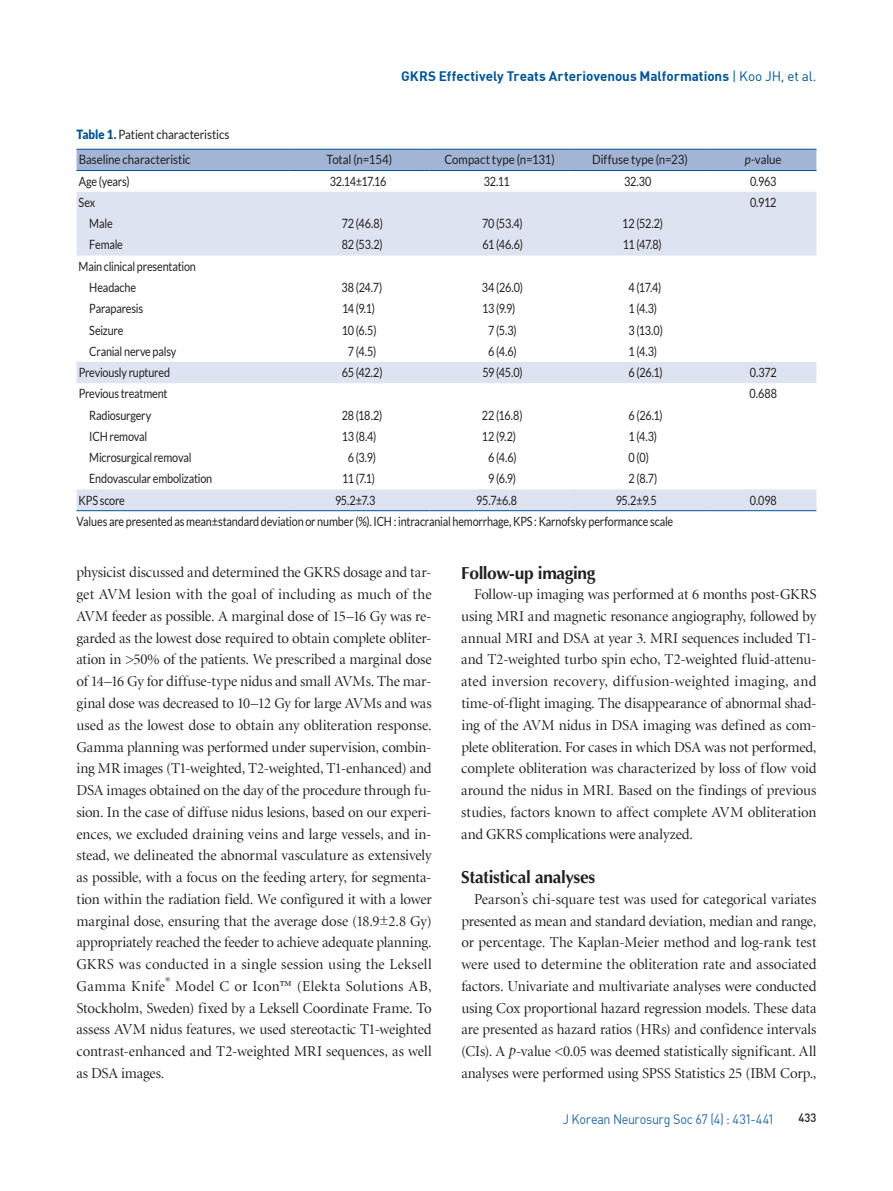
<style>
.page{position:relative;width:893px;height:1191px;background:#fff}
.page>*{position:absolute;margin:0;border:0;box-sizing:border-box;transform-origin:0 0}
.t1{font:700 17.25px "Optima";letter-spacing:-.02em;color:#231f20}
.t2{font:15px/21.8px "Minion LT Display";color:#231f20;text-align:justify}
.t3{font:700 13.5px "DIN";letter-spacing:-.005em;color:#005495}
.t4{font:13.5px "DIN";letter-spacing:-.025em;color:#2369a5;scale:.93 1}
.t5{font:12.75px/21.3px "Lato";letter-spacing:-.015em;color:#231f20;scale:.85 1}
.t6{font:12.75px/26px "Lato";letter-spacing:-.015em;color:#231f20;scale:.9 1}
.t7{font:12px "Dinmed";color:#231f20;scale:.93 1}
.t8{font:8.7px "Minion LT Display";color:#231f20}
.s1{font-weight:900;color:#005495}
.s2{font-weight:400}
.s3{font-style:italic}
.s4{font-family:"Minion LT";font-style:italic}
</style>
<div class="page">
<div style="left:77px;top:150px;width:739px;height:20px;background:#a3b5d6"></div>
<svg style="left:77px;top:192px;width:739px;height:318px"></svg>
<div style="left:570px;top:489px;width:246px;height:21px;background:#dde3f0"></div>
<hr style="left:77px;top:149px;width:212px;height:1px;background:#005495">
<hr style="left:289px;top:149px;width:140px;height:1px;background:#005495">
<hr style="left:429px;top:149px;width:141px;height:1px;background:#005495">
<hr style="left:570px;top:149px;width:140px;height:1px;background:#005495">
<hr style="left:710px;top:149px;width:106px;height:1px;background:#005495">
<hr style="left:77px;top:170px;width:212px;height:1px;background:#005495">
<hr style="left:289px;top:170px;width:140px;height:1px;background:#005495">
<hr style="left:429px;top:170px;width:141px;height:1px;background:#005495">
<hr style="left:570px;top:170px;width:140px;height:1px;background:#005495">
<hr style="left:710px;top:170px;width:106px;height:1px;background:#005495">
<hr style="left:77px;top:510px;width:212px;height:1px;background:#005495">
<hr style="left:289px;top:510px;width:140px;height:1px;background:#005495">
<hr style="left:429px;top:510px;width:141px;height:1px;background:#005495">
<hr style="left:570px;top:510px;width:140px;height:1px;background:#005495">
<hr style="left:710px;top:510px;width:106px;height:1px;background:#005495">
<p class="t6" style="left:77px;top:121px;width:172px"><span class="s1">Table 1.</span> Patient characteristics<br>Baseline characteristic</p>
<p class="t3" style="left:401px;top:68px;width:417px">GKRS Effectively Treats Arteriovenous Malformations <span class="s2">| Koo JH, et al.</span></p>
<p class="t6" style="left:326px;top:147px;width:75px">Total (n=154)</p>
<p class="t6" style="left:444px;top:147px;width:124px">Compact type (n=131)</p>
<p class="t6" style="left:592px;top:147px;width:108px">Diffuse type (n=23)</p>
<p class="t6" style="left:745px;top:147px;width:42px"><span class="s3">p</span>-value</p>
<p class="t5" style="left:79px;top:170px;width:62px">Age (years)</p>
<p class="t5" style="left:330px;top:170px;width:68px">32.14±17.16</p>
<p class="t5" style="left:484px;top:170px;width:32px">32.11</p>
<p class="t5" style="left:624px;top:170px;width:34px">32.30</p>
<p class="t5" style="left:750px;top:170px;width:33px">0.963</p>
<p class="t5" style="left:79px;top:192px;width:21px">Sex</p>
<p class="t5" style="left:750px;top:192px;width:33px">0.912</p>
<p class="t5" style="left:89px;top:213px;width:29px">Male</p>
<p class="t5" style="left:342px;top:213px;width:50px">72 (46.8)</p>
<p class="t5" style="left:482px;top:213px;width:49px">70 (53.4)</p>
<p class="t5" style="left:622px;top:213px;width:50px">12 (52.2)</p>
<p class="t5" style="left:89px;top:234px;width:41px">Female</p>
<p class="t5" style="left:342px;top:234px;width:50px">82 (53.2)</p>
<p class="t5" style="left:483px;top:234px;width:49px">61 (46.6)</p>
<p class="t5" style="left:623px;top:234px;width:48px">11 (47.8)</p>
<p class="t5" style="left:89px;top:255px;width:127px;text-indent:-11px">Main clinical presentation<br>Headache</p>
<p class="t5" style="left:341px;top:277px;width:50px">38 (24.7)</p>
<p class="t5" style="left:482px;top:277px;width:50px">34 (26.0)</p>
<p class="t5" style="left:628px;top:277px;width:40px">4 (17.4)</p>
<p class="t5" style="left:89px;top:298px;width:65px">Paraparesis</p>
<p class="t5" style="left:342px;top:298px;width:40px">14 (9.1)</p>
<p class="t5" style="left:482px;top:298px;width:40px">13 (9.9)</p>
<p class="t5" style="left:628px;top:298px;width:35px">1 (4.3)</p>
<p class="t5" style="left:89px;top:319px;width:42px">Seizure</p>
<p class="t5" style="left:342px;top:319px;width:42px">10 (6.5)</p>
<p class="t5" style="left:488px;top:319px;width:35px">7 (5.3)</p>
<p class="t5" style="left:628px;top:319px;width:42px">3 (13.0)</p>
<p class="t5" style="left:89px;top:340px;width:104px">Cranial nerve palsy</p>
<p class="t5" style="left:348px;top:340px;width:35px">7 (4.5)</p>
<p class="t5" style="left:488px;top:340px;width:35px">6 (4.6)</p>
<p class="t5" style="left:628px;top:340px;width:35px">1 (4.3)</p>
<p class="t5" style="left:79px;top:362px;width:109px">Previously ruptured</p>
<p class="t5" style="left:342px;top:362px;width:49px">65 (42.2)</p>
<p class="t5" style="left:482px;top:362px;width:49px">59 (45.0)</p>
<p class="t5" style="left:628px;top:362px;width:42px">6 (26.1)</p>
<p class="t5" style="left:750px;top:362px;width:33px">0.372</p>
<p class="t5" style="left:79px;top:383px;width:106px">Previous treatment</p>
<p class="t5" style="left:750px;top:383px;width:34px">0.688</p>
<p class="t5" style="left:89px;top:404px;width:74px">Radiosurgery</p>
<p class="t5" style="left:342px;top:404px;width:49px">28 (18.2)</p>
<p class="t5" style="left:482px;top:404px;width:49px">22 (16.8)</p>
<p class="t5" style="left:628px;top:404px;width:42px">6 (26.1)</p>
<p class="t5" style="left:89px;top:425px;width:70px">ICH removal</p>
<p class="t5" style="left:342px;top:425px;width:42px">13 (8.4)</p>
<p class="t5" style="left:482px;top:425px;width:42px">12 (9.2)</p>
<p class="t5" style="left:628px;top:425px;width:35px">1 (4.3)</p>
<p class="t5" style="left:89px;top:447px;width:122px">Microsurgical removal</p>
<p class="t5" style="left:348px;top:447px;width:35px">6 (3.9)</p>
<p class="t5" style="left:488px;top:447px;width:35px">6 (4.6)</p>
<p class="t5" style="left:628px;top:447px;width:26px">0 (0)</p>
<p class="t5" style="left:89px;top:468px;width:146px">Endovascular embolization</p>
<p class="t5" style="left:342px;top:468px;width:40px">11 (7.1)</p>
<p class="t5" style="left:488px;top:468px;width:34px">9 (6.9)</p>
<p class="t5" style="left:628px;top:468px;width:36px">2 (8.7)</p>
<p class="t5" style="left:79px;top:489px;width:56px">KPS score</p>
<p class="t5" style="left:335px;top:489px;width:49px">95.2±7.3</p>
<p class="t5" style="left:476px;top:489px;width:50px">95.7±6.8</p>
<p class="t5" style="left:616px;top:489px;width:50px">95.2±9.5</p>
<p class="t5" style="left:750px;top:489px;width:33px">0.098</p>
<p class="t5" style="left:77px;top:511px;width:704px">Values are presented as mean±standard deviation or number (%). ICH : intracranial hemorrhage, KPS : Karnofsky performance scale</p>
<p class="t2" style="left:76px;top:562px;width:357px">physicist discussed and determined the GKRS dosage and tar&shy;get AVM lesion with the goal of including as much of the AVM feeder as possible. A marginal dose of 15–16 Gy was re&shy;garded as the lowest dose required to obtain complete obliter&shy;ation in &gt;50% of the patients. We prescribed a marginal dose of 14–16 Gy for diffuse-type nidus and small AVMs. The mar&shy;ginal dose was decreased to 10–12 Gy for large AVMs and was used as the lowest dose to obtain any obliteration response.<br>Gamma planning was performed under supervision, combin&shy;ing MR images (T1-weighted, T2-weighted, T1-enhanced) and DSA images obtained on the day of the procedure through fu&shy;sion. In the case of diffuse nidus lesions, based on our experi&shy;ences, we excluded draining veins and large vessels, and in&shy;stead, we delineated the abnormal vasculature as extensively as possible, with a focus on the feeding artery, for segmenta&shy;tion within the radiation field. We configured it with a lower marginal dose, ensuring that the average dose (18.9±2.8 Gy) appropriately reached the feeder to achieve adequate planning.<br>GKRS was conducted in a single session using the Leksell Gamma Knife</p>
<p class="t8" style="left:166px;top:976px;width:6px">®</p>
<p class="t2" style="left:76px;top:975px;width:357px;text-indent:99px">Model C or Icon™ (Elekta Solutions AB, Stockholm, Sweden) fixed by a Leksell Coordinate Frame. To assess AVM nidus features, we used stereotactic T1-weighted contrast-enhanced and T2-weighted MRI sequences, as well as DSA images.</p>
<p class="t1" style="left:461px;top:562px;width:136px">Follow-up imaging</p>
<p class="t2" style="left:461px;top:584px;width:357px;text-indent:13px">Follow-up imaging was performed at 6 months post-GKRS using MRI and magnetic resonance angiography, followed by annual MRI and DSA at year 3. MRI sequences included T1- and T2-weighted turbo spin echo, T2-weighted fluid-attenu&shy;ated inversion recovery, diffusion-weighted imaging, and time-of-flight imaging. The disappearance of abnormal shad&shy;ing of the AVM nidus in DSA imaging was defined as com&shy;plete obliteration. For cases in which DSA was not performed, complete obliteration was characterized by loss of flow void around the nidus in MRI. Based on the findings of previous studies, factors known to affect complete AVM obliteration and GKRS complications were analyzed.</p>
<p class="t1" style="left:461px;top:866px;width:135px">Statistical analyses</p>
<p class="t2" style="left:461px;top:888px;width:357px;text-indent:13px">Pearson’s chi-square test was used for categorical variates presented as mean and standard deviation, median and range, or percentage. The Kaplan-Meier method and log-rank test were used to determine the obliteration rate and associated factors. Univariate and multivariate analyses were conducted using Cox proportional hazard regression models. These data are presented as hazard ratios (HRs) and confidence intervals (CIs). A <span class="s4">p</span>-value &lt;0.05 was deemed statistically significant. All analyses were performed using SPSS Statistics 25 (IBM Corp.,</p>
<p class="t4" style="left:563px;top:1110px;width:229px">J Korean Neurosurg Soc 67 (4) : 431-441</p>
<p class="t7" style="left:798px;top:1109px;width:21px">433</p>
</div>
